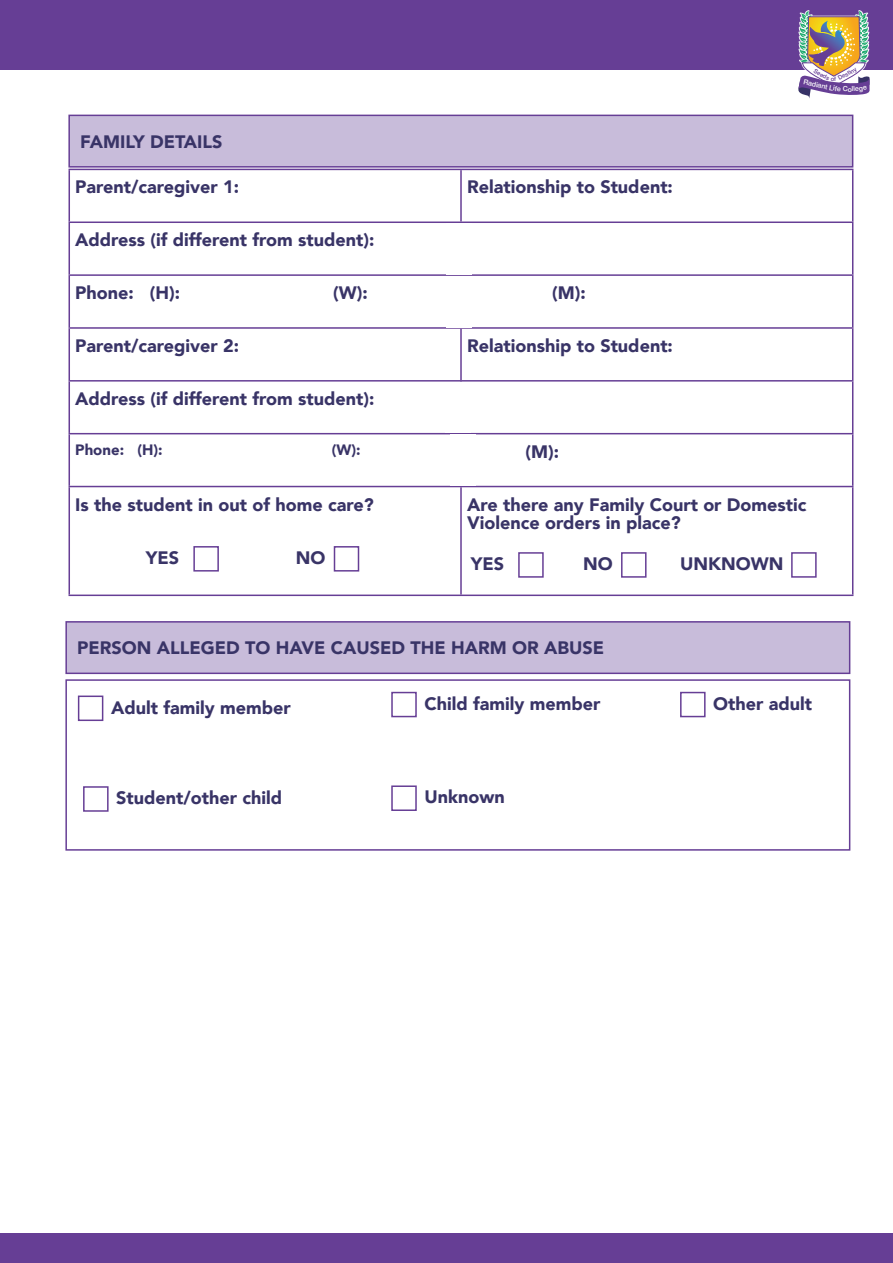
<style>
.page{position:relative;width:893px;height:1263px;background:#fff}
.page>*{position:absolute;margin:0;border:0;box-sizing:border-box;transform-origin:0 0}
.t1{font:900 18px/18px "Avenir";color:#393467}
.t2{font:900 15px "Avenir";color:#393467}
.t3{font:500 7.05px "Helvetica Neue";color:#faf9fa}
.t4{font:500 6px "Helvetica Neue";color:#663e95}
</style>
<div class="page">
<div style="left:0;top:0;width:893px;height:69px;background:#663e95"></div>
<div style="left:0;top:1233px;width:893px;height:30px;background:#663e95"></div>
<div style="left:65px;top:621px;width:785px;height:53px;background:#c8bcda;border:2px solid #663e95"></div>
<div style="left:65px;top:679px;width:785px;height:172px;background:#fff;border:2px solid #663e95"></div>
<div style="left:78px;top:695px;width:25px;height:26px;background:#fff;border:2px solid #663e95"></div>
<div style="left:83px;top:786px;width:26px;height:26px;background:#fff;border:2px solid #663e95"></div>
<div style="left:391px;top:692px;width:26px;height:25px;background:#fff;border:2px solid #663e95"></div>
<div style="left:391px;top:785px;width:26px;height:26px;background:#fff;border:2px solid #663e95"></div>
<div style="left:680px;top:692px;width:26px;height:25px;background:#fff;border:2px solid #663e95"></div>
<hr style="left:69px;top:223px;width:1px;height:51px;background:#663e95">
<hr style="left:69px;top:169px;width:392px;height:1px;background:#663e95">
<hr style="left:69px;top:170px;width:1px;height:51px;background:#663e95">
<hr style="left:69px;top:221px;width:392px;height:2px;background:#663e95">
<hr style="left:461px;top:221px;width:392px;height:2px;background:#663e95">
<hr style="left:69px;top:274px;width:392px;height:2px;background:#663e95">
<hr style="left:69px;top:276px;width:1px;height:51px;background:#663e95">
<hr style="left:461px;top:274px;width:392px;height:2px;background:#663e95">
<hr style="left:69px;top:327px;width:392px;height:2px;background:#663e95">
<hr style="left:69px;top:329px;width:1px;height:51px;background:#663e95">
<hr style="left:461px;top:327px;width:392px;height:2px;background:#663e95">
<hr style="left:69px;top:380px;width:392px;height:2px;background:#663e95">
<hr style="left:69px;top:382px;width:1px;height:51px;background:#663e95">
<hr style="left:461px;top:380px;width:392px;height:2px;background:#663e95">
<hr style="left:69px;top:433px;width:392px;height:1px;background:#663e95">
<hr style="left:69px;top:434px;width:1px;height:52px;background:#663e95">
<hr style="left:461px;top:433px;width:392px;height:1px;background:#663e95">
<hr style="left:69px;top:486px;width:392px;height:1px;background:#663e95">
<hr style="left:69px;top:487px;width:1px;height:107px;background:#663e95">
<hr style="left:461px;top:486px;width:392px;height:1px;background:#663e95">
<hr style="left:69px;top:594px;width:392px;height:2px;background:#663e95">
<hr style="left:461px;top:169px;width:392px;height:1px;background:#663e95">
<hr style="left:460px;top:170px;width:2px;height:51px;background:#663e95">
<hr style="left:852px;top:170px;width:1px;height:51px;background:#663e95">
<hr style="left:852px;top:223px;width:1px;height:51px;background:#663e95">
<hr style="left:852px;top:276px;width:1px;height:51px;background:#663e95">
<hr style="left:460px;top:329px;width:2px;height:51px;background:#663e95">
<hr style="left:852px;top:329px;width:1px;height:51px;background:#663e95">
<hr style="left:852px;top:382px;width:1px;height:51px;background:#663e95">
<hr style="left:460px;top:434px;width:2px;height:52px;background:#663e95">
<hr style="left:852px;top:434px;width:1px;height:52px;background:#663e95">
<hr style="left:460px;top:487px;width:2px;height:107px;background:#663e95">
<hr style="left:852px;top:487px;width:1px;height:107px;background:#663e95">
<hr style="left:461px;top:594px;width:392px;height:2px;background:#663e95">
<div style="left:68px;top:115px;width:785px;height:53px;background:#c8bcda;border:2px solid #663e95"></div>
<div style="left:450px;top:434px;width:25px;height:51px;background:#fff"></div>
<div style="left:334px;top:546px;width:25px;height:26px;background:#fff;border:2px solid #663e95"></div>
<div style="left:193px;top:546px;width:26px;height:26px;background:#fff;border:2px solid #663e95"></div>
<div style="left:621px;top:552px;width:25px;height:26px;background:#fff;border:2px solid #663e95"></div>
<div style="left:518px;top:552px;width:26px;height:26px;background:#fff;border:2px solid #663e95"></div>
<div style="left:791px;top:552px;width:26px;height:26px;background:#fff;border:2px solid #663e95"></div>
<img style="left:798px;top:11px;width:72px;height:88px">
<p class="t3" style="left:810px;top:77px;width:15px;rotate:13deg">adia</p>
<p class="t4" style="left:831px;top:74px;width:7px">of</p>
<p class="t1" style="left:80px;top:132px;width:144px">FAMILY DETAILS</p>
<p class="t1" style="left:75px;top:178px;width:165px">Parent/caregiver 1:</p>
<p class="t1" style="left:467px;top:178px;width:207px">Relationship to Student:</p>
<p class="t1" style="left:75px;top:231px;width:301px">Address (if different from student):</p>
<p class="t1" style="left:75px;top:283px;width:106px">Phone: (H):</p>
<p class="t1" style="left:333px;top:283px;width:36px">(W):</p>
<p class="t1" style="left:552px;top:283px;width:35px">(M):</p>
<p class="t1" style="left:75px;top:336px;width:165px">Parent/caregiver 2:</p>
<p class="t1" style="left:467px;top:336px;width:207px">Relationship to Student:</p>
<p class="t1" style="left:75px;top:389px;width:301px">Address (if different from student):</p>
<p class="t2" style="left:75px;top:437px;width:89px">Phone: (H):</p>
<p class="t2" style="left:332px;top:437px;width:30px">(W):</p>
<p class="t1" style="left:526px;top:442px;width:35px">(M):</p>
<p class="t1" style="left:75px;top:495px;width:300px">Is the student in out of home care?</p>
<p class="t1" style="left:467px;top:495px;width:341px">Are there any Family Court or Domestic<br>Violence orders in place?</p>
<p class="t1" style="left:146px;top:548px;width:35px">YES</p>
<p class="t1" style="left:296px;top:548px;width:31px">NO</p>
<p class="t1" style="left:471px;top:554px;width:35px">YES</p>
<p class="t1" style="left:583px;top:554px;width:31px">NO</p>
<p class="t1" style="left:680px;top:554px;width:105px">UNKNOWN</p>
<p class="t1" style="left:77px;top:638px;width:529px">PERSON ALLEGED TO HAVE CAUSED THE HARM OR ABUSE</p>
<p class="t1" style="left:111px;top:698px;width:181px">Adult family member</p>
<p class="t1" style="left:424px;top:694px;width:178px">Child family member</p>
<p class="t1" style="left:713px;top:694px;width:100px">Other adult</p>
<p class="t1" style="left:116px;top:788px;width:167px">Student/other child</p>
<p class="t1" style="left:424px;top:788px;width:82px">Unknown</p>
</div>
